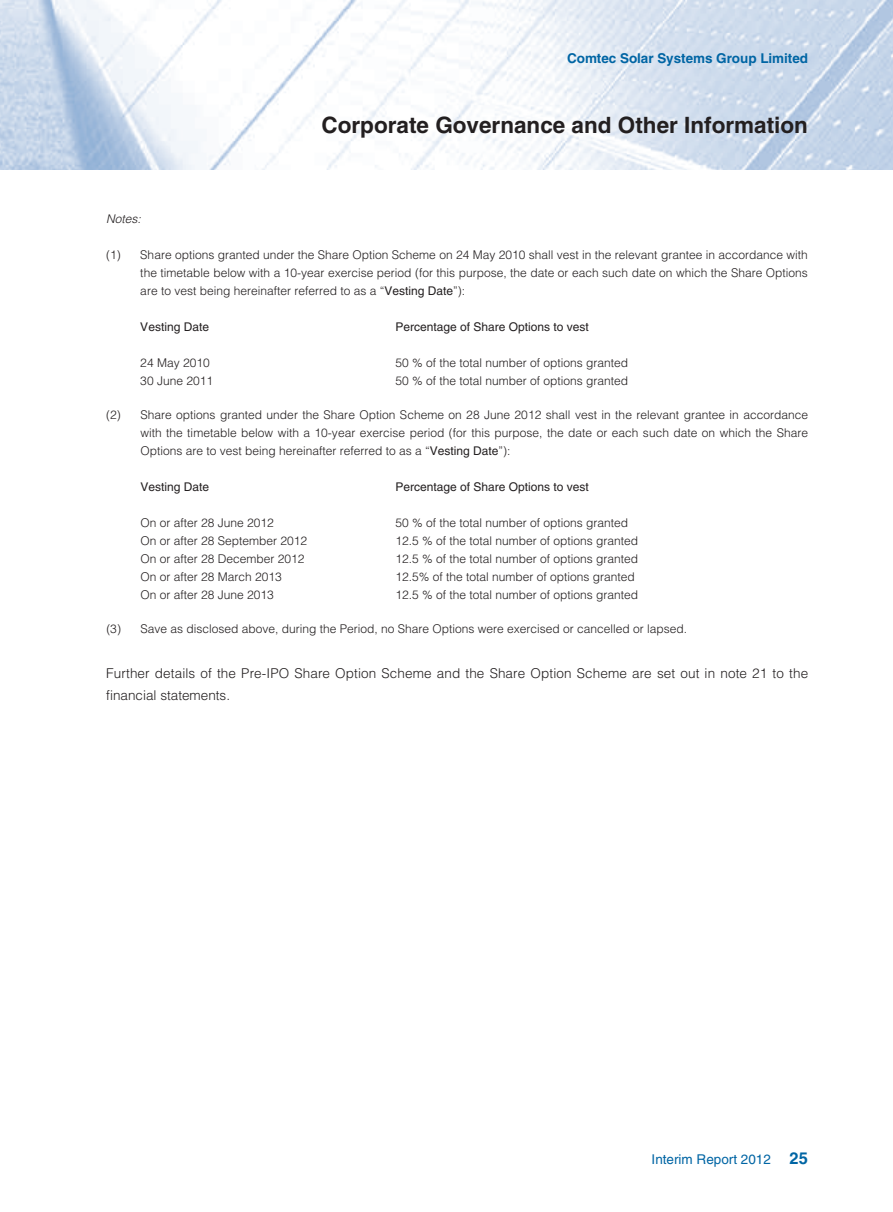
<style>
.page{position:relative;width:893px;height:1212px;background:#fff}
.page>*{position:absolute;margin:0;border:0;box-sizing:border-box;transform-origin:0 0}
.t1{font:700 22.5px "Helvetica LT Std";color:#231f20}
.t2{font:300 13.5px/22.5px "Helvetica LT Std";letter-spacing:.01em;color:#231f20}
.t3{font:700 13.5px "Helvetica LT Std";letter-spacing:-.005em;color:#0065a4}
.t4{font:13.5px "Helvetica LT Std";color:#0065a4}
.t5{font:300 12px/18px "Helvetica LT Std";color:#231f20;text-align:justify}
.t6{font:12px "Helvetica LT Std";color:#231f20}
.t7{font:italic 300 12px "Helvetica LT Std";color:#231f20}
.s1{font-weight:400}
.s2{font-weight:700;font-size:16.5px}
</style>
<div class="page">
<img style="left:0;top:0;width:893px;height:169px">
<p class="t3" style="left:567px;top:50px;width:242px">Comtec Solar Systems Group Limited</p>
<h1 class="t1" style="left:322px;top:112px;width:488px">Corporate Governance and Other Information</h1>
<p class="t7" style="left:106px;top:211px;width:36px">Notes:</p>
<p class="t5" style="left:140px;top:245px;width:669px;text-indent:-34px">(1) Share options granted under the Share Option Scheme on 24 May 2010 shall vest in the relevant grantee in accordance with the timetable below with a 10-year exercise period (for this purpose, the date or each such date on which the Share Options are to vest being hereinafter referred to as a “<span class="s1">Vesting Date</span>”):</p>
<p class="t6" style="left:140px;top:319px;width:70px">Vesting Date</p>
<p class="t6" style="left:395px;top:319px;width:195px">Percentage of Share Options to vest</p>
<p class="t5" style="left:140px;top:353px;width:71px">24 May 2010</p>
<p class="t5" style="left:395px;top:353px;width:234px">50 % of the total number of options granted</p>
<p class="t5" style="left:140px;top:371px;width:74px">30 June 2011</p>
<p class="t5" style="left:395px;top:371px;width:234px">50 % of the total number of options granted</p>
<p class="t5" style="left:140px;top:405px;width:669px;text-indent:-34px">(2) Share options granted under the Share Option Scheme on 28 June 2012 shall vest in the relevant grantee in accordance with the timetable below with a 10-year exercise period (for this purpose, the date or each such date on which the Share Options are to vest being hereinafter referred to as a “<span class="s1">Vesting Date</span>”):</p>
<p class="t6" style="left:140px;top:479px;width:70px">Vesting Date</p>
<p class="t6" style="left:395px;top:479px;width:195px">Percentage of Share Options to vest</p>
<p class="t5" style="left:140px;top:513px;width:135px">On or after 28 June 2012</p>
<p class="t5" style="left:395px;top:513px;width:234px">50 % of the total number of options granted</p>
<p class="t5" style="left:140px;top:531px;width:168px">On or after 28 September 2012</p>
<p class="t5" style="left:395px;top:531px;width:244px">12.5 % of the total number of options granted</p>
<p class="t5" style="left:140px;top:549px;width:166px">On or after 28 December 2012</p>
<p class="t5" style="left:395px;top:549px;width:244px">12.5 % of the total number of options granted</p>
<p class="t5" style="left:140px;top:567px;width:143px">On or after 28 March 2013</p>
<p class="t5" style="left:395px;top:567px;width:241px">12.5% of the total number of options granted</p>
<p class="t5" style="left:140px;top:585px;width:135px">On or after 28 June 2013</p>
<p class="t5" style="left:395px;top:585px;width:244px">12.5 % of the total number of options granted</p>
<p class="t5" style="left:106px;top:619px;width:582px">(3) Save as disclosed above, during the Period, no Share Options were exercised or cancelled or lapsed.</p>
<p class="t2" style="left:106px;top:661px;width:703px">Further details of the Pre-IPO Share Option Scheme and the Share Option Scheme are set out in note 21 to the financial statements.</p>
<p class="t4" style="left:652px;top:1151px;width:158px">Interim Report 2012 <span class="s2">25</span></p>
</div>
